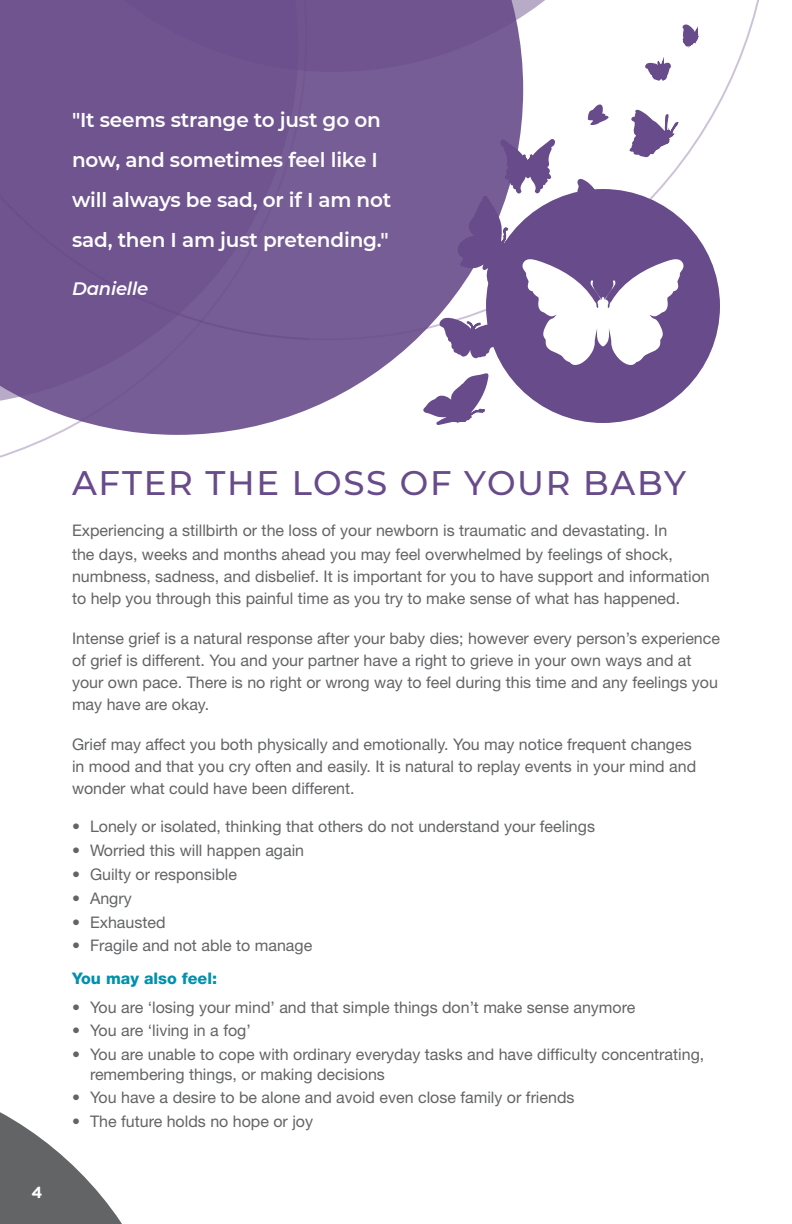
<style>
.page{position:relative;width:792px;height:1224px;background:#fff}
.page>*{position:absolute;margin:0;border:0;box-sizing:border-box;transform-origin:0 0}
.t1{font:500 34px "Montserrat";letter-spacing:.05em;color:#684b8a}
.t2{font:600 20px/40px "Montserrat";letter-spacing:-.01em;color:#fff}
.t3{font:italic 600 18px "Montserrat";letter-spacing:-.01em;color:#fff}
.t4{font:16px/22px "Helvetica Neue LT Std";color:#636466}
.t5{font:800 16px "Helvetica Neue LT Std";color:#0091ac}
.t6{font:700 16px "Gotham";color:#fff}
</style>
<div class="page">
<svg style="left:0;top:1112px;width:122px;height:112px"></svg>
<svg style="left:0;top:0;width:523px;height:435px;background:#7c6399"></svg>
<svg style="left:422px;top:372px;width:68px;height:63px"></svg>
<div style="left:487px;top:190px;width:232px;height:232px;background:#684b8a;border-radius:50%"></div>
<svg style="left:437px;top:0;width:273px;height:366px"></svg>
<p class="t2" style="left:72px;top:99px;width:321px">"It seems strange to just go on now, and sometimes feel like I will always be sad, or if I am not sad, then I am just pretending."</p>
<p class="t3" style="left:72px;top:276px;width:78px">Danielle</p>
<p class="t6" style="left:31px;top:1183px;width:13px">4</p>
<h1 class="t1" style="left:72px;top:459px;width:616px">AFTER THE LOSS OF YOUR BABY</h1>
<p class="t4" style="left:72px;top:519px;width:603px;line-height:24px">Experiencing a stillbirth or the loss of your newborn is traumatic and devastating. In the days, weeks and months ahead you may feel overwhelmed by feelings of shock,</p>
<p class="t4" style="left:72px;top:566px;width:639px">numbness, sadness, and disbelief. It is important for you to have support and information to help you through this painful time as you try to make sense of what has happened.</p>
<p class="t4" style="left:72px;top:628px;width:650px">Intense grief is a natural response after your baby dies; however every person’s experience of grief is different. You and your partner have a right to grieve in your own ways and at your own pace. There is no right or wrong way to feel during this time and any feelings you may have are okay.</p>
<p class="t4" style="left:72px;top:734px;width:626px">Grief may affect you both physically and emotionally. You may notice frequent changes in mood and that you cry often and easily. It is natural to replay events in your mind and wonder what could have been different.</p>
<p class="t4" style="left:72px;top:815px;width:525px">• Lonely or isolated, thinking that others do not understand your feelings</p>
<p class="t4" style="left:72px;top:839px;width:234px">• Worried this will happen again</p>
<p class="t4" style="left:72px;top:863px;width:166px">• Guilty or responsible</p>
<p class="t4" style="left:72px;top:887px;width:61px">• Angry</p>
<p class="t4" style="left:72px;top:911px;width:95px">• Exhausted</p>
<p class="t4" style="left:72px;top:935px;width:242px">• Fragile and not able to manage</p>
<p class="t5" style="left:72px;top:969px;width:147px">You may also feel:</p>
<p class="t4" style="left:72px;top:996px;width:565px">• You are ‘losing your mind’ and that simple things don’t make sense anymore</p>
<p class="t4" style="left:72px;top:1020px;width:180px">• You are ‘living in a fog’</p>
<p class="t4" style="left:90px;top:1045px;width:616px;line-height:19.2px;text-indent:-18px">• You are unable to cope with ordinary everyday tasks and have difficulty concentrating, remembering things, or making decisions</p>
<p class="t4" style="left:72px;top:1087px;width:504px">• You have a desire to be alone and avoid even close family or friends</p>
<p class="t4" style="left:72px;top:1110px;width:243px">• The future holds no hope or joy</p>
</div>
